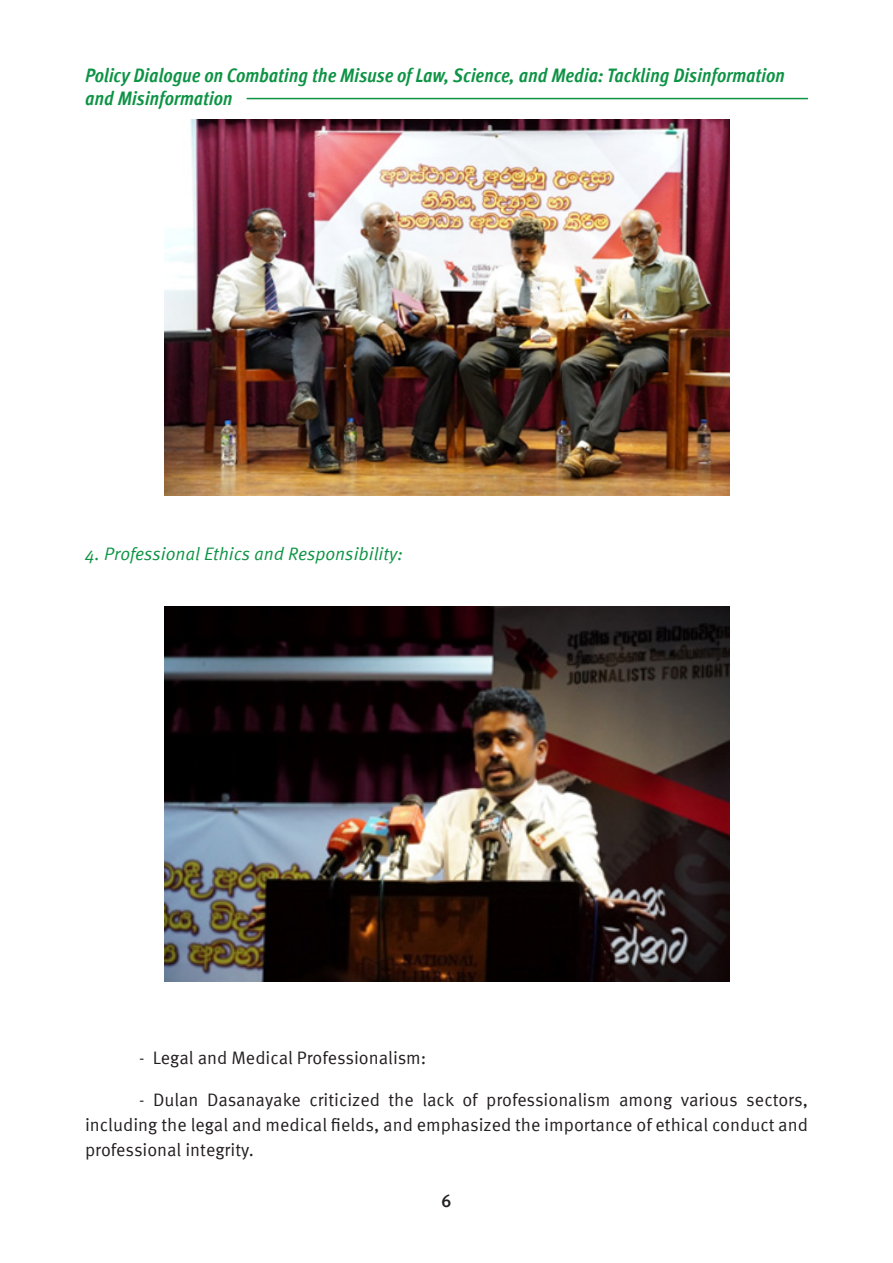
<style>
.page{position:relative;width:893px;height:1263px;background:#fff}
.page>*{position:absolute;margin:0;border:0;box-sizing:border-box;transform-origin:0 0}
.t1{font:italic 700 condensed 19.5px/23.4px "Meta Pro";color:#0d9344}
.Body{font:18px/24.8px "Meta Pro";color:#231f20;text-align:justify}
.Body-2{font:italic 18px "Meta Pro";color:#0d9344}
.t2{font:500 18px "Meta Pro";color:#231f20}
</style>
<div class="page">
<hr style="left:247px;top:98px;width:561px;height:1px;background:#0d9344">
<img style="left:165px;top:120px;width:564px;height:376px">
<img style="left:165px;top:607px;width:564px;height:374px">
<p class="t1" style="left:85px;top:62px;width:701px">Policy Dialogue on Combating the Misuse of Law, Science, and Media: Tackling Disinformation and Misinformation</p>
<p class="Body-2" style="left:85px;top:540px;width:319px">4. Professional Ethics and Responsibility:</p>
<p class="Body" style="left:139px;top:1044px;width:289px">- Legal and Medical Professionalism:</p>
<p class="Body" style="left:85px;top:1086px;width:725px;text-indent:54px">- Dulan Dasanayake criticized the lack of professionalism among various sectors, including the legal and medical fields, and emphasized the importance of ethical conduct and professional integrity.</p>
<p class="t2" style="left:441px;top:1186px;width:12px">6</p>
</div>
